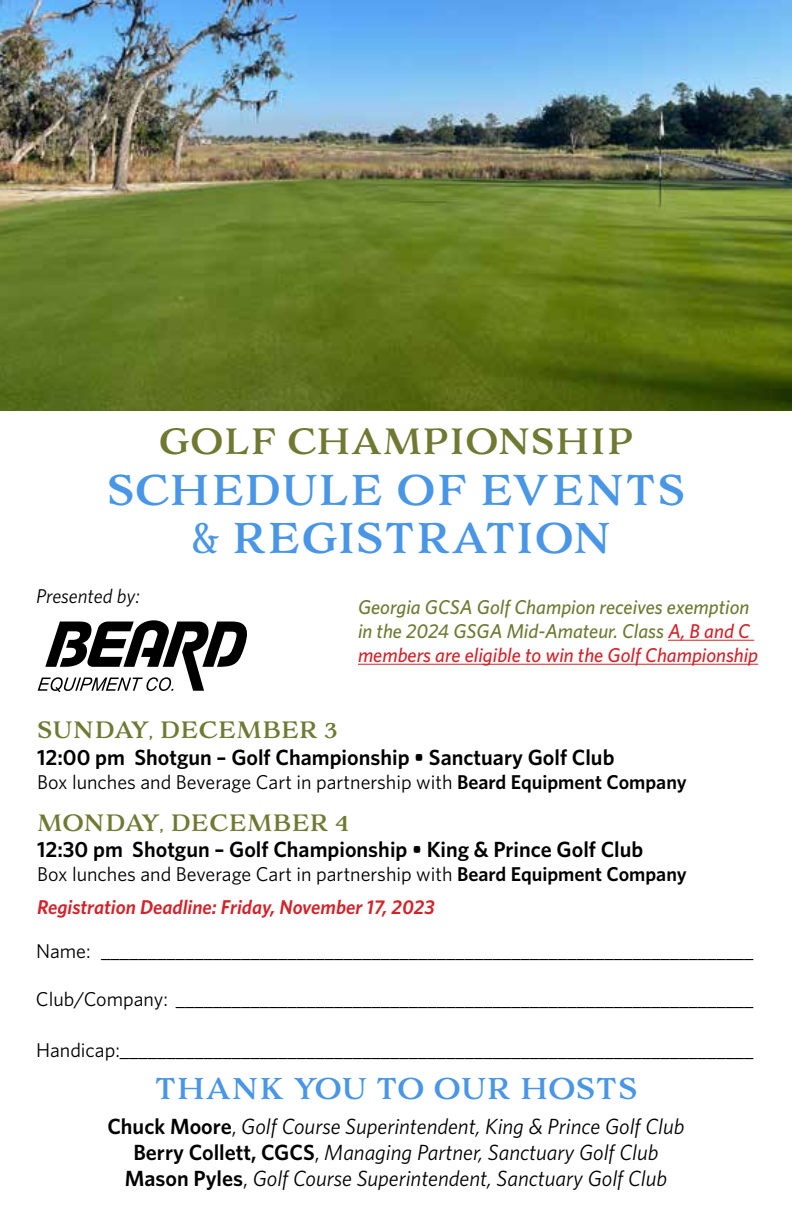
<style>
.page{position:relative;width:792px;height:1224px;background:#fff}
.page>*{position:absolute;margin:0;border:0;box-sizing:border-box;transform-origin:0 0}
.t1{font:40px/48px "Adorn S Serif";color:#4996e6;text-align:center}
.t2{font:34px "Adorn S Serif";color:#6f7932}
.t3{font:28px "Adorn S Serif";letter-spacing:-.02em;color:#4996e6}
.t4{font:italic 22px/26px "Whitney";color:#000;text-align:center}
.t5{font:600 22px "Whitney";color:#000}
.t6{font:22px "Adorn S Serif";letter-spacing:-.02em;color:#6f7932}
.t7{font:20px "Whitney";color:#000}
.t8{font:italic 500 20px/24px "Whitney";color:#6f7932}
.t9{font:italic 600 20px/33px "Whitney";color:#d2232a}
.t10{font:italic 20px "Whitney";color:#000}
.s1{color:#d2232a}
.s2{font-weight:600}
.s3{font-weight:400;font-style:normal;color:#000}
.s4{font-style:normal;color:#000}
.s5{font-weight:600;font-style:normal}
.s6{font-style:normal}
</style>
<div class="page">
<hr style="left:668px;top:640px;width:86px;height:1px;background:#d2232a">
<hr style="left:358px;top:664px;width:400px;height:1px;background:#d2232a">
<svg style="left:38px;top:620px;width:209px;height:72px"></svg>
<img style="left:0;top:0;width:792px;height:410px">
<h2 class="t2" style="left:158px;top:420px;width:477px">GOLF CHAMPIONSHIP</h2>
<h1 class="t1" style="left:107px;top:466px;width:580px">SCHEDULE OF EVENTS &amp; REGISTRATION</h1>
<p class="t10" style="left:36px;top:582px;width:105px">Presented by:</p>
<p class="t8" style="left:358px;top:595px;width:402px">Georgia GCSA Golf Champion receives exemption in the 2024 GSGA Mid-Amateur. Class <span class="s1">A, B and C members are eligible to win the Golf Championship</span></p>
<p class="t6" style="left:37px;top:716px;width:302px">SUNDAY, DECEMBER 3</p>
<p class="t5" style="left:37px;top:743px;width:579px">12:00 pm Shotgun – Golf Championship • Sanctuary Golf Club</p>
<p class="t7" style="left:37px;top:769px;width:651px">Box lunches and Beverage Cart in partnership with <span class="s2">Beard Equipment Company</span></p>
<p class="t6" style="left:37px;top:809px;width:313px">MONDAY, DECEMBER 4</p>
<p class="t5" style="left:37px;top:835px;width:608px">12:30 pm Shotgun – Golf Championship • King &amp; Prince Golf Club</p>
<p class="t9" style="left:37px;top:857px;width:651px"><span class="s3">Box lunches and Beverage Cart in partnership with</span> <span class="s4">Beard Equipment Company<br></span>Registration Deadline: Friday, November 17, 2023</p>
<p class="t7" style="left:36px;top:938px;width:719px">Name: ______________________________________________________________________</p>
<p class="t7" style="left:36px;top:986px;width:719px">Club/Company: ______________________________________________________________</p>
<p class="t7" style="left:36px;top:1037px;width:719px">Handicap:____________________________________________________________________</p>
<h3 class="t3" style="left:154px;top:1070px;width:485px">THANK YOU TO OUR HOSTS</h3>
<p class="t4" style="left:107px;top:1112px;width:579px"><span class="s5">Chuck Moore</span><span class="s6">,</span> Golf Course Superintendent, King &amp; Prince Golf Club<br><span class="s5">Berry Collett, CGCS</span><span class="s6">,</span> Managing Partner, Sanctuary Golf Club<br><span class="s5">Mason Pyles</span><span class="s6">,</span> Golf Course Superintendent, Sanctuary Golf Club</p>
</div>
